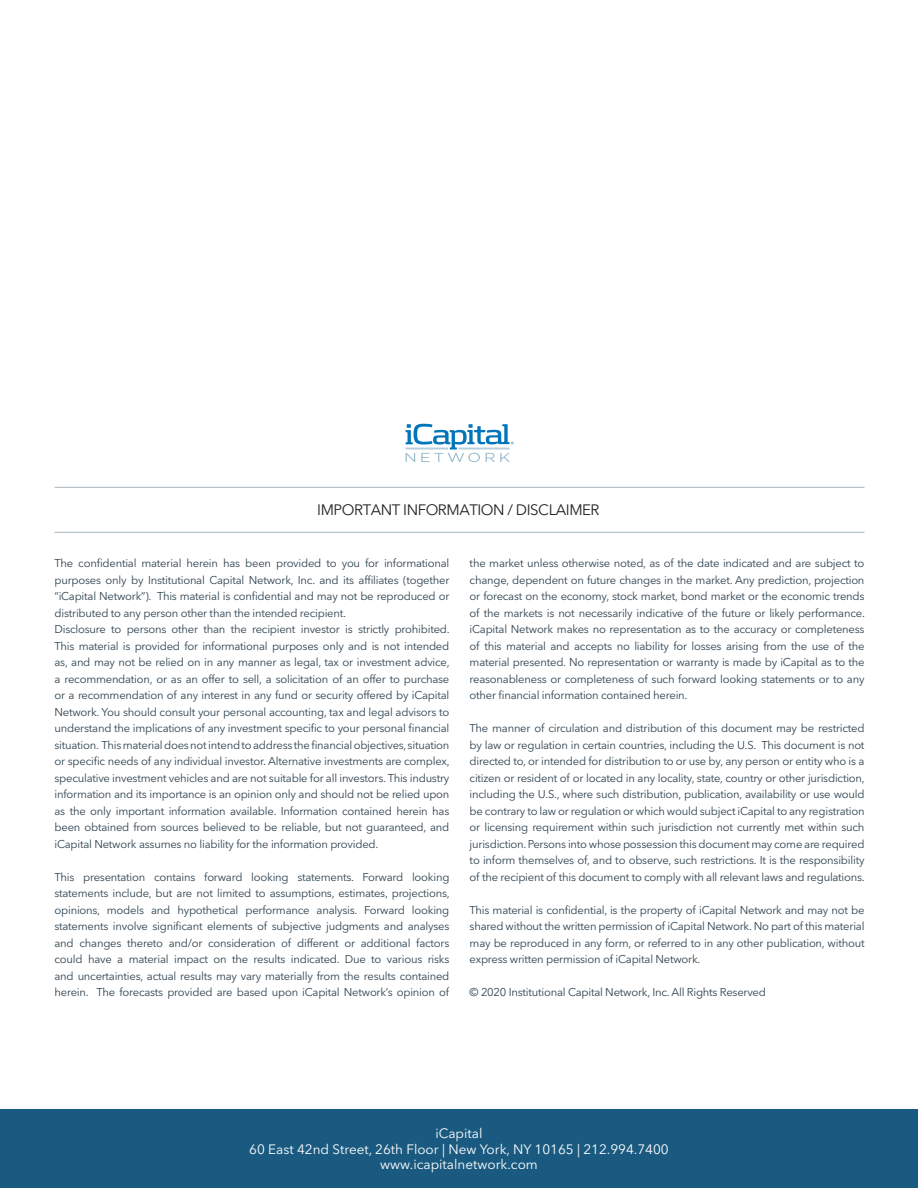
<style>
.page{position:relative;width:918px;height:1188px;background:#fff}
.page>*{position:absolute;margin:0;border:0;box-sizing:border-box;transform-origin:0 0}
.Disclaimer_Title{font:15px "Avenir Next LT Pro";letter-spacing:-.03em;color:#231f20}
.icapital_back_addres{font:13.5px "Avenir Next LT Pro";color:#fff}
.Disclaimer_Content{font:11.25px/16.5px "Avenir Next LT Pro";letter-spacing:-.02em;color:#2e4250;text-align:justify}
</style>
<div class="page">
<div style="left:0;top:1110px;width:918px;height:78px;background:#1a5a80"></div>
<svg style="left:406px;top:424px;width:108px;height:38px"></svg>
<hr style="left:55px;top:532px;width:810px;height:1px;background:#8a9ba7">
<hr style="left:55px;top:487px;width:810px;height:1px;background:#8a9ba7">
<p class="Disclaimer_Title" style="left:317px;top:501px;width:284px">IMPORTANT INFORMATION / DISCLAIMER</p>
<p class="Disclaimer_Content" style="left:55px;top:555px;width:396px">The confidential material herein has been provided to you for informational purposes only by Institutional Capital Network, Inc. and its affiliates (together “iCapital Network”). This material is confidential and may not be reproduced or distributed to any person other than the intended recipient.</p>
<p class="Disclaimer_Content" style="left:55px;top:621px;width:397px">Disclosure to persons other than the recipient investor is strictly prohibited.<br>This material is provided for informational purposes only and is not intended as, and may not be relied on in any manner as legal, tax or investment advice, a recommendation, or as an offer to sell, a solicitation of an offer to purchase or a recommendation of any interest in any fund or security offered by iCapital Network. You should consult your personal accounting, tax and legal advisors to understand the implications of any investment specific to your personal financial situation. This material does not intend to address the financial objectives, situation or specific needs of any individual investor. Alternative investments are complex, speculative investment vehicles and are not suitable for all investors. This industry information and its importance is an opinion only and should not be relied upon as the only important information available. Information contained herein has been obtained from sources believed to be reliable, but not guaranteed, and iCapital Network assumes no liability for the information provided.</p>
<p class="Disclaimer_Content" style="left:55px;top:868px;width:397px">This presentation contains forward looking statements. Forward looking statements include, but are not limited to assumptions, estimates, projections, opinions, models and hypothetical performance analysis. Forward looking statements involve significant elements of subjective judgments and analyses and changes thereto and/or consideration of different or additional factors could have a material impact on the results indicated. Due to various risks and uncertainties, actual results may vary materially from the results contained herein. The forecasts provided are based upon iCapital Network’s opinion of</p>
<p class="Disclaimer_Content" style="left:470px;top:555px;width:397px">the market unless otherwise noted, as of the date indicated and are subject to change, dependent on future changes in the market. Any prediction, projection or forecast on the economy, stock market, bond market or the economic trends of the markets is not necessarily indicative of the future or likely performance. iCapital Network makes no representation as to the accuracy or completeness of this material and accepts no liability for losses arising from the use of the material presented. No representation or warranty is made by iCapital as to the reasonableness or completeness of such forward looking statements or to any other financial information contained herein.</p>
<p class="Disclaimer_Content" style="left:470px;top:720px;width:397px">The manner of circulation and distribution of this document may be restricted by law or regulation in certain countries, including the U.S. This document is not directed to, or intended for distribution to or use by, any person or entity who is a citizen or resident of or located in any locality, state, country or other jurisdiction, including the U.S., where such distribution, publication, availability or use would be contrary to law or regulation or which would subject iCapital to any registration or licensing requirement within such jurisdiction not currently met within such jurisdiction. Persons into whose possession this document may come are required to inform themselves of, and to observe, such restrictions. It is the responsibility of the recipient of this document to comply with all relevant laws and regulations.</p>
<p class="Disclaimer_Content" style="left:470px;top:901px;width:396px">This material is confidential, is the property of iCapital Network and may not be shared without the written permission of iCapital Network. No part of this material may be reproduced in any form, or referred to in any other publication, without express written permission of iCapital Network.</p>
<p class="Disclaimer_Content" style="left:470px;top:984px;width:298px">© 2020 Institutional Capital Network, Inc. All Rights Reserved</p>
<p class="icapital_back_addres" style="left:436px;top:1125px;width:48px">iCapital</p>
<p class="icapital_back_addres" style="left:249px;top:1141px;width:421px">60 East 42nd Street, 26th Floor | New York, NY 10165 | 212.994.7400</p>
<p class="icapital_back_addres" style="left:380px;top:1157px;width:159px">www.icapitalnetwork.com</p>
</div>
